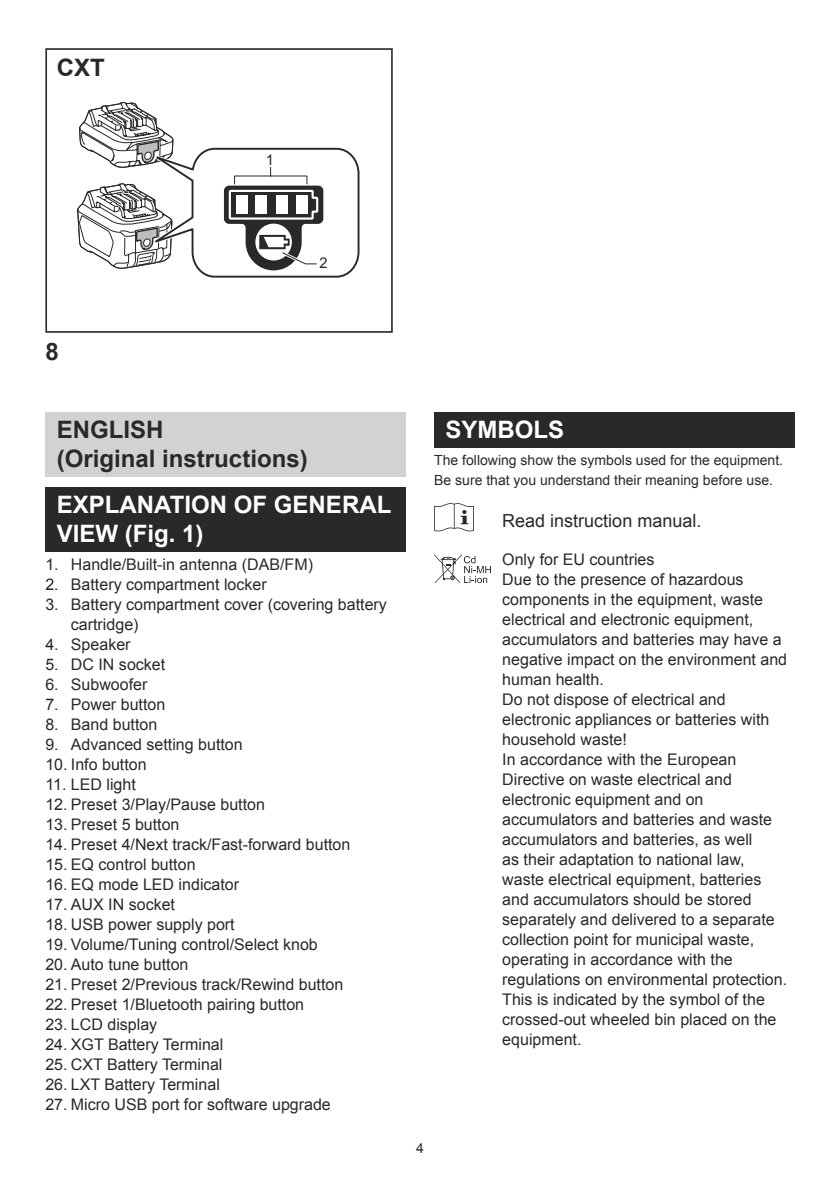
<style>
.page{position:relative;width:840px;height:1191px;background:#fff}
.page>*{position:absolute;margin:0;border:0;box-sizing:border-box;transform-origin:0 0}
.t1{font:700 24px/28.8px "Arial";color:#fff}
.t2{font:700 24px/28.8px "Arial";color:#292929}
.t3{font:18px "Arial";color:#292929}
.t4{font:16px/20px "Arial";color:#292929}
.t5{font:14.8px "Arial";color:#292929}
.t6{font:14px/20px "Arial";color:#292929}
</style>
<div class="page">
<div style="left:45px;top:412px;width:360px;height:36px;background:#d2d2d2"></div>
<div style="left:45px;top:441px;width:360px;height:36px;background:#d2d2d2"></div>
<div style="left:45px;top:487px;width:360px;height:64px;background:#292929"></div>
<div style="left:434px;top:412px;width:360px;height:36px;background:#292929"></div>
<svg style="left:434px;top:503px;width:39px;height:28px"></svg>
<svg style="left:434px;top:554px;width:56px;height:29px"></svg>
<div style="left:45px;top:48px;width:347px;height:285px;border:2px solid #292929"></div>
<svg style="left:77px;top:48px;width:283px;height:230px"></svg>
<h1 class="t2" style="left:57px;top:56px;width:49px">CXT</h1>
<p class="t5" style="left:266px;top:151px;width:10px">1</p>
<p class="t5" style="left:319px;top:254px;width:10px">2</p>
<h1 class="t2" style="left:45px;top:340px;width:15px">8</h1>
<h1 class="t2" style="left:57px;top:417px;width:252px">ENGLISH<br>(Original instructions)</h1>
<h1 class="t1" style="left:57px;top:492px;width:336px">EXPLANATION OF GENERAL<br>VIEW (Fig. 1)</h1>
<p class="t4" style="left:45px;top:556px;width:269px">1. Handle/Built-in antenna (DAB/FM)</p>
<p class="t4" style="left:45px;top:576px;width:223px">2. Battery compartment locker</p>
<p class="t4" style="left:71px;top:596px;width:317px;text-indent:-26px">3. Battery compartment cover (covering battery cartridge)</p>
<p class="t4" style="left:45px;top:636px;width:87px">4. Speaker</p>
<p class="t4" style="left:45px;top:656px;width:121px">5. DC IN socket</p>
<p class="t4" style="left:45px;top:676px;width:103px">6. Subwoofer</p>
<p class="t4" style="left:45px;top:696px;width:121px">7. Power button</p>
<p class="t4" style="left:45px;top:716px;width:113px">8. Band button</p>
<p class="t4" style="left:45px;top:736px;width:199px">9. Advanced setting button</p>
<p class="t4" style="left:45px;top:756px;width:103px">10. Info button</p>
<p class="t4" style="left:45px;top:776px;width:92px">11. LED light</p>
<p class="t4" style="left:45px;top:796px;width:221px">12. Preset 3/Play/Pause button</p>
<p class="t4" style="left:45px;top:816px;width:136px">13. Preset 5 button</p>
<p class="t4" style="left:45px;top:836px;width:306px">14. Preset 4/Next track/Fast-forward button</p>
<p class="t4" style="left:45px;top:856px;width:152px">15. EQ control button</p>
<p class="t4" style="left:45px;top:876px;width:195px">16. EQ mode LED indicator</p>
<p class="t4" style="left:45px;top:896px;width:131px">17. AUX IN socket</p>
<p class="t4" style="left:45px;top:916px;width:191px">18. USB power supply port</p>
<p class="t4" style="left:45px;top:936px;width:274px">19. Volume/Tuning control/Select knob</p>
<p class="t4" style="left:45px;top:956px;width:144px">20. Auto tune button</p>
<p class="t4" style="left:45px;top:976px;width:299px">21. Preset 2/Previous track/Rewind button</p>
<p class="t4" style="left:45px;top:996px;width:260px">22. Preset 1/Bluetooth pairing button</p>
<p class="t4" style="left:45px;top:1016px;width:113px">23. LCD display</p>
<p class="t4" style="left:45px;top:1036px;width:179px">24. XGT Battery Terminal</p>
<p class="t4" style="left:45px;top:1056px;width:178px">25. CXT Battery Terminal</p>
<p class="t4" style="left:45px;top:1076px;width:176px">26. LXT Battery Terminal</p>
<p class="t4" style="left:45px;top:1096px;width:287px">27. Micro USB port for software upgrade</p>
<h1 class="t1" style="left:445px;top:417px;width:120px">SYMBOLS</h1>
<p class="t6" style="left:434px;top:451px;width:350px">The following show the symbols used for the equipment.<br>Be sure that you understand their meaning before use.</p>
<p class="t3" style="left:502px;top:514px;width:201px">Read instruction manual.</p>
<p class="t4" style="left:502px;top:551px;width:286px">Only for EU countries<br>Due to the presence of hazardous components in the equipment, waste electrical and electronic equipment, accumulators and batteries may have a negative impact on the environment and human health.<br>Do not dispose of electrical and electronic appliances or batteries with household waste!<br>In accordance with the European Directive on waste electrical and electronic equipment and on accumulators and batteries and waste accumulators and batteries, as well<br>as their adaptation to national law, waste electrical equipment, batteries and accumulators should be stored separately and delivered to a separate collection point for municipal waste, operating in accordance with the regulations on environmental protection.<br>This is indicated by the symbol of the crossed-out wheeled bin placed on the equipment.</p>
<p class="t6" style="left:416px;top:1139px;width:9px">4</p>
</div>
